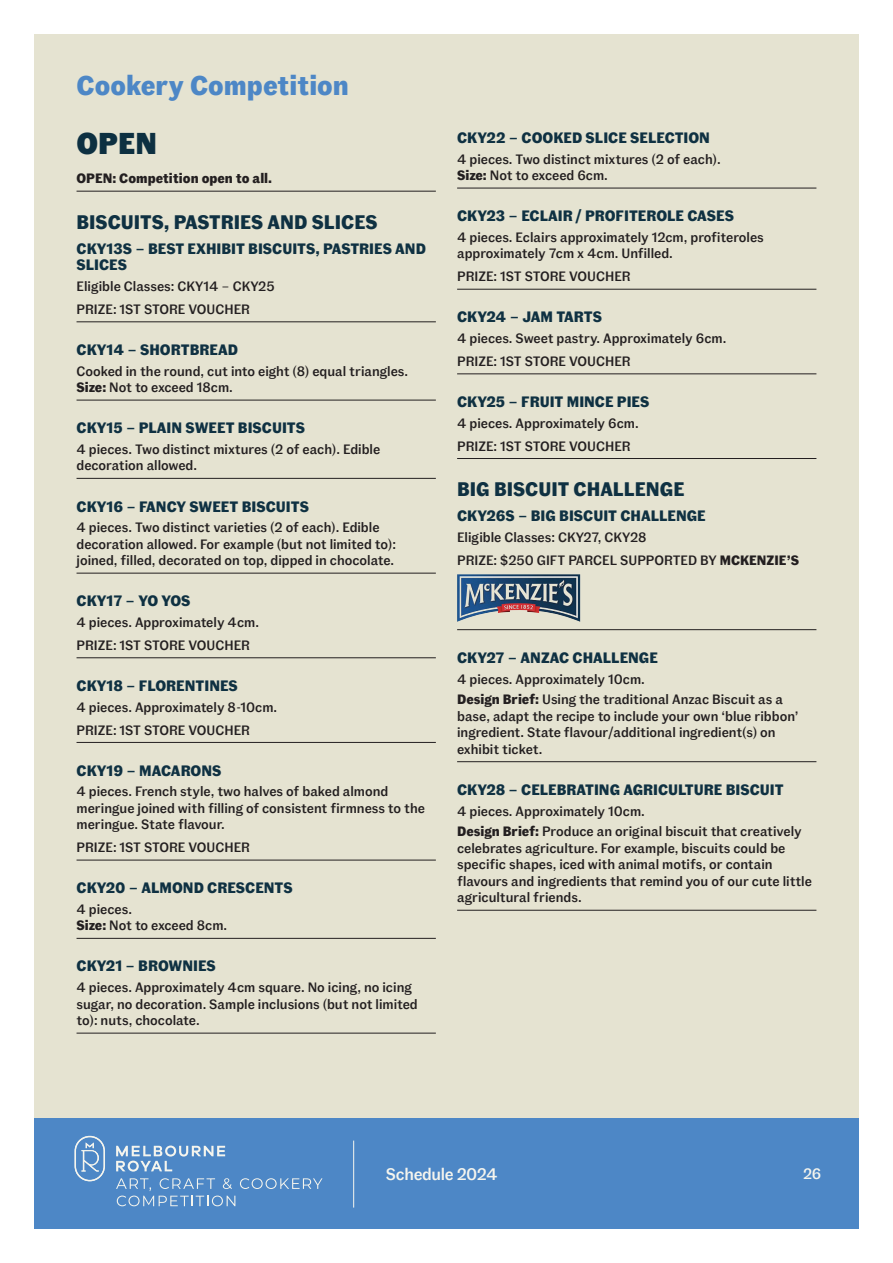
<style>
.page{position:relative;width:893px;height:1263px;background:#fff}
.page>*{position:absolute;margin:0;border:0;box-sizing:border-box;transform-origin:0 0}
.t1{font:900 30px "Fann Grotesque Pro";color:#0d3041}
.t2{font:700 27px "Fann Grotesque Pro";color:#4d87c6}
.t3{font:700 19.5px "Fann Grotesque Pro";color:#0f3142}
.t4{font:500 16.65px "Fann Grotesque Pro";letter-spacing:-.02em;color:#f5f5ee}
.t5{font:700 15px/16.5px "Fann Grotesque Pro";color:#0f3142}
.t6{font:500 15px "Fann Grotesque Pro";color:#f5f5ee}
.t7{font:500 13.5px/16.5px "Fann Grotesque Pro";color:#231f20}
.t8{font:700 13.5px "Fann Grotesque Pro";color:#231f20}
.s1{font-weight:700}
</style>
<div class="page">
<div style="left:34px;top:34px;width:825px;height:1084px;background:#e5e3d1"></div>
<div style="left:34px;top:1118px;width:825px;height:111px;background:#4d87c6"></div>
<hr style="left:353px;top:1140px;width:1px;height:67px;background:#f5f5ee">
<svg style="left:75px;top:1136px;width:30px;height:45px"></svg>
<svg style="left:116px;top:1145px;width:109px;height:26px"></svg>
<svg style="left:116px;top:1178px;width:206px;height:28px"></svg>
<hr style="left:77px;top:191px;width:359px;height:1px;background:#231f20">
<hr style="left:77px;top:321px;width:359px;height:1px;background:#231f20">
<hr style="left:77px;top:400px;width:359px;height:1px;background:#231f20">
<hr style="left:77px;top:478px;width:359px;height:1px;background:#231f20">
<hr style="left:77px;top:573px;width:359px;height:1px;background:#231f20">
<hr style="left:77px;top:657px;width:359px;height:1px;background:#231f20">
<hr style="left:77px;top:742px;width:359px;height:1px;background:#231f20">
<hr style="left:77px;top:860px;width:359px;height:1px;background:#231f20">
<hr style="left:77px;top:938px;width:359px;height:1px;background:#231f20">
<hr style="left:77px;top:1033px;width:359px;height:1px;background:#231f20">
<hr style="left:457px;top:188px;width:359px;height:1px;background:#231f20">
<hr style="left:457px;top:289px;width:359px;height:1px;background:#231f20">
<hr style="left:457px;top:373px;width:359px;height:1px;background:#231f20">
<hr style="left:457px;top:458px;width:359px;height:1px;background:#231f20">
<hr style="left:457px;top:629px;width:359px;height:1px;background:#231f20">
<hr style="left:457px;top:761px;width:359px;height:1px;background:#231f20">
<hr style="left:457px;top:910px;width:359px;height:1px;background:#231f20">
<img style="left:457px;top:574px;width:123px;height:48px">
<h2 class="t2" style="left:77px;top:70px;width:274px">Cookery Competition</h2>
<h1 class="t1" style="left:77px;top:126px;width:82px">OPEN</h1>
<p class="t8" style="left:77px;top:170px;width:197px">OPEN: Competition open to all.</p>
<h3 class="t3" style="left:77px;top:210px;width:302px">BISCUITS, PASTRIES AND SLICES</h3>
<p class="t5" style="left:77px;top:241px;width:351px">CKY13S – BEST EXHIBIT BISCUITS, PASTRIES AND<br>SLICES</p>
<p class="t7" style="left:77px;top:275px;width:200px;line-height:23px">Eligible Classes: CKY14 – CKY25<br>PRIZE: 1ST STORE VOUCHER</p>
<p class="t5" style="left:77px;top:342px;width:163px">CKY14 – SHORTBREAD</p>
<p class="t7" style="left:77px;top:363px;width:333px">Cooked in the round, cut into eight (8) equal triangles.<br><span class="s1">Size:</span> Not to exceed 18cm.</p>
<p class="t5" style="left:77px;top:420px;width:230px">CKY15 – PLAIN SWEET BISCUITS</p>
<p class="t7" style="left:77px;top:441px;width:305px">4 pieces. Two distinct mixtures (2 of each). Edible decoration allowed.</p>
<p class="t5" style="left:77px;top:499px;width:234px">CKY16 – FANCY SWEET BISCUITS</p>
<p class="t7" style="left:77px;top:520px;width:321px">4 pieces. Two distinct varieties (2 of each). Edible decoration allowed. For example (but not limited to): joined, filled, decorated on top, dipped in chocolate.</p>
<p class="t5" style="left:77px;top:594px;width:116px">CKY17 – YO YOS</p>
<p class="t7" style="left:77px;top:611px;width:184px;line-height:23px">4 pieces. Approximately 4cm.<br>PRIZE: 1ST STORE VOUCHER</p>
<p class="t5" style="left:77px;top:678px;width:163px">CKY18 – FLORENTINES</p>
<p class="t7" style="left:77px;top:696px;width:202px;line-height:23px">4 pieces. Approximately 8-10cm.<br>PRIZE: 1ST STORE VOUCHER</p>
<p class="t5" style="left:77px;top:763px;width:147px">CKY19 – MACARONS</p>
<p class="t7" style="left:77px;top:784px;width:350px">4 pieces. French style, two halves of baked almond meringue joined with filling of consistent firmness to the meringue. State flavour.</p>
<p class="t7" style="left:77px;top:840px;width:175px">PRIZE: 1ST STORE VOUCHER</p>
<p class="t5" style="left:77px;top:880px;width:218px">CKY20 – ALMOND CRESCENTS</p>
<p class="t7" style="left:77px;top:901px;width:152px">4 pieces.<br><span class="s1">Size:</span> Not to exceed 8cm.</p>
<p class="t5" style="left:77px;top:959px;width:141px">CKY21 – BROWNIES</p>
<p class="t7" style="left:77px;top:980px;width:343px">4 pieces. Approximately 4cm square. No icing, no icing sugar, no decoration. Sample inclusions (but not limited to): nuts, chocolate.</p>
<p class="t5" style="left:457px;top:130px;width:254px">CKY22 – COOKED SLICE SELECTION</p>
<p class="t7" style="left:457px;top:151px;width:265px">4 pieces. Two distinct mixtures (2 of each).<br><span class="s1">Size:</span> Not to exceed 6cm.</p>
<p class="t5" style="left:457px;top:208px;width:278px">CKY23 – ECLAIR / PROFITEROLE CASES</p>
<p class="t7" style="left:457px;top:229px;width:308px">4 pieces. Eclairs approximately 12cm, profiteroles approximately 7cm x 4cm. Unfilled.</p>
<p class="t7" style="left:457px;top:269px;width:175px">PRIZE: 1ST STORE VOUCHER</p>
<p class="t5" style="left:457px;top:310px;width:146px">CKY24 – JAM TARTS</p>
<p class="t7" style="left:457px;top:327px;width:271px;line-height:23px">4 pieces. Sweet pastry. Approximately 6cm.<br>PRIZE: 1ST STORE VOUCHER</p>
<p class="t5" style="left:457px;top:394px;width:194px">CKY25 – FRUIT MINCE PIES</p>
<p class="t7" style="left:457px;top:412px;width:183px;line-height:23px">4 pieces. Approximately 6cm.<br>PRIZE: 1ST STORE VOUCHER</p>
<h3 class="t3" style="left:457px;top:478px;width:229px">BIG BISCUIT CHALLENGE</h3>
<p class="t5" style="left:457px;top:508px;width:250px">CKY26S – BIG BISCUIT CHALLENGE</p>
<p class="t7" style="left:457px;top:526px;width:343px;line-height:23px">Eligible Classes: CKY27, CKY28<br>PRIZE: $250 GIFT PARCEL SUPPORTED BY <span class="s1">MCKENZIE’S</span></p>
<p class="t5" style="left:457px;top:650px;width:202px">CKY27 – ANZAC CHALLENGE</p>
<p class="t7" style="left:457px;top:669px;width:327px;line-height:20.7px">4 pieces. Approximately 10cm.<br><span class="s1">Design Brief:</span> Using the traditional Anzac Biscuit as a</p>
<p class="t7" style="left:457px;top:708px;width:343px">base, adapt the recipe to include your own ‘blue ribbon’ ingredient. State flavour/additional ingredient(s) on exhibit ticket.</p>
<p class="t5" style="left:457px;top:782px;width:328px">CKY28 – CELEBRATING AGRICULTURE BISCUIT</p>
<p class="t7" style="left:457px;top:801px;width:346px;line-height:20.7px">4 pieces. Approximately 10cm.<br><span class="s1">Design Brief:</span> Produce an original biscuit that creatively</p>
<p class="t7" style="left:457px;top:840px;width:356px">celebrates agriculture. For example, biscuits could be specific shapes, iced with animal motifs, or contain flavours and ingredients that remind you of our cute little agricultural friends.</p>
<p class="t4" style="left:386px;top:1164px;width:113px">Schedule 2024</p>
<p class="t6" style="left:803px;top:1165px;width:20px">26</p>
</div>
